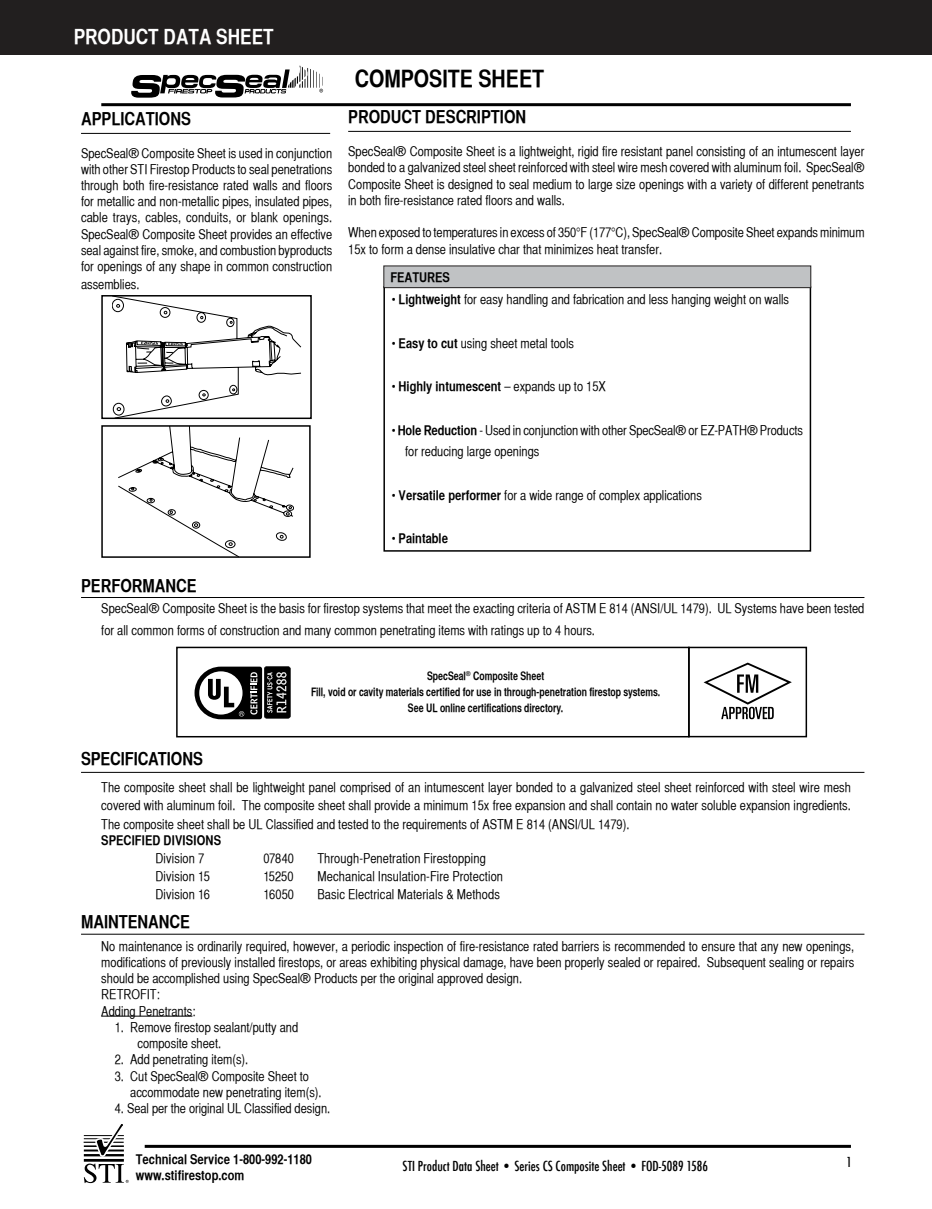
<style>
.page{position:relative;width:932px;height:1209px;background:#fff}
.page>*{position:absolute;margin:0;border:0;box-sizing:border-box;transform-origin:0 0}
.t1{font:24px "Helvetica CY Bold";color:#000}
.t2{font:21px "Helvetica CY Bold";color:#fff}
.t3{font:18px "Helvetica CY Bold";color:#000}
.t4{font:13.5px/16.2px "Helvetica CY Plain";color:#000}
.t5{font:13.5px "Helvetica CY Bold";color:#000}
.t6{font:500 condensed 13.5px "Futura";color:#000}
.t7{font:500 condensed 13.5px "Futura";color:#000;scale:.95 1}
.t8{font:11.7px/15.9px "Helvetica CY Bold";color:#000;text-align:center;scale:.9 1}
.s1{font-family:"Helvetica CY Bold"}
.s2{font-family:"Helvetica CY Plain"}
</style>
<div class="page">
<hr style="left:84px;top:1158px;width:40px;height:3px;background:#000">
<hr style="left:84px;top:1153px;width:40px;height:3px;background:#000">
<hr style="left:84px;top:1149px;width:40px;height:2px;background:#000">
<hr style="left:84px;top:1145px;width:40px;height:1px;background:#000">
<hr style="left:84px;top:1141px;width:40px;height:1px;background:#000">
<hr style="left:84px;top:1138px;width:40px;height:1px;background:#000">
<hr style="left:84px;top:1135px;width:40px;height:1px;background:#000">
<svg style="left:95px;top:1124px;width:29px;height:32px"></svg>
<svg style="left:84px;top:1163px;width:45px;height:19px"></svg>
<hr style="left:145px;top:1144px;width:705px;height:3px;background:#000">
<div style="left:176px;top:646px;width:513px;height:91px;border:2px solid #000"></div>
<div style="left:0;top:0;width:932px;height:54px;background:#221f1f"></div>
<svg style="left:131px;top:66px;width:192px;height:32px"></svg>
<hr style="left:348px;top:131px;width:502px;height:1px;background:#000">
<hr style="left:81px;top:597px;width:783px;height:1px;background:#000">
<hr style="left:81px;top:772px;width:783px;height:1px;background:#000">
<div style="left:383px;top:286px;width:428px;height:265px;border:2px solid #000"></div>
<div style="left:384px;top:266px;width:426px;height:21px;background:#c0c2c4"></div>
<div style="left:383px;top:265px;width:428px;height:23px;border:1px solid #221f1f"></div>
<hr style="left:81px;top:133px;width:249px;height:1px;background:#000">
<svg style="left:112px;top:298px;width:189px;height:118px"></svg>
<div style="left:101px;top:295px;width:211px;height:124px;border:2px solid #000"></div>
<svg style="left:118px;top:428px;width:176px;height:126px"></svg>
<div style="left:101px;top:425px;width:209px;height:132px;border:2px solid #000"></div>
<hr style="left:101px;top:103px;width:749px;height:3px;background:#000">
<hr style="left:81px;top:933px;width:783px;height:1px;background:#000">
<hr style="left:101px;top:1015px;width:91px;height:1px;background:#000">
<svg style="left:703px;top:662px;width:88px;height:57px"></svg>
<div style="left:688px;top:646px;width:119px;height:91px;border:2px solid #000"></div>
<svg style="left:194px;top:666px;width:96px;height:53px"></svg>
<h2 class="t2" style="left:74px;top:23px;width:201px">PRODUCT DATA SHEET</h2>
<h1 class="t1" style="left:355px;top:63px;width:191px">COMPOSITE SHEET</h1>
<h3 class="t3" style="left:81px;top:107px;width:111px">APPLICATIONS</h3>
<h3 class="t3" style="left:348px;top:106px;width:179px">PRODUCT DESCRIPTION</h3>
<p class="t4" style="left:81px;top:145px;width:253px;text-align:justify">SpecSeal® Composite Sheet is used in conjunction with other STI Firestop Products to seal penetrations through both fire-resistance rated walls and floors for metallic and non-metallic pipes, insulated pipes, cable trays, cables, conduits, or blank openings.<br>SpecSeal® Composite Sheet provides an effective seal against fire, smoke, and combustion byproducts for openings of any shape in common construction</p>
<p class="t4" style="left:81px;top:276px;width:60px">assemblies.</p>
<h3 class="t3" style="left:81px;top:574px;width:117px">PERFORMANCE</h3>
<p class="t4" style="left:348px;top:143px;width:518px;text-align:justify">SpecSeal® Composite Sheet is a lightweight, rigid fire resistant panel consisting of an intumescent layer bonded to a galvanized steel sheet reinforced with steel wire mesh covered with aluminum foil. SpecSeal® Composite Sheet is designed to seal medium to large size openings with a variety of different penetrants in both fire-resistance rated floors and walls.</p>
<p class="t4" style="left:348px;top:224px;width:518px">When exposed to temperatures in excess of 350°F (177°C), SpecSeal® Composite Sheet expands minimum<br>15x to form a dense insulative char that minimizes heat transfer.</p>
<p class="t5" style="left:390px;top:269px;width:61px">FEATURES</p>
<p class="t4" style="left:392px;top:291px;width:399px">• <span class="s1">Lightweight</span> for easy handling and fabrication and less hanging weight on walls</p>
<p class="t4" style="left:392px;top:335px;width:184px">• <span class="s1">Easy to cut</span> using sheet metal tools</p>
<p class="t5" style="left:392px;top:378px;width:216px"><span class="s2">•</span> Highly intumescent <span class="s2">– expands up to 15X</span></p>
<p class="t4" style="left:405px;top:419px;width:399px;line-height:21.8px;text-indent:-14px">• <span class="s1">Hole Reduction</span> - Used in conjunction with other SpecSeal® or EZ-PATH® Products for reducing large openings</p>
<p class="t4" style="left:392px;top:487px;width:312px">• <span class="s1">Versatile performer</span> for a wide range of complex applications</p>
<p class="t5" style="left:392px;top:530px;width:58px"><span class="s2">•</span> Paintable</p>
<p class="t4" style="left:101px;top:597px;width:764px;line-height:21.6px">SpecSeal® Composite Sheet is the basis for firestop systems that meet the exacting criteria of ASTM E 814 (ANSI/UL 1479). UL Systems have been tested for all common forms of construction and many common penetrating items with ratings up to 4 hours.</p>
<p class="t8" style="left:311px;top:668px;width:389px">SpecSeal<sup>®</sup> Composite Sheet<br>Fill, void or cavity materials certified for use in through-penetration firestop systems.<br>See UL online certifications directory.</p>
<h3 class="t3" style="left:81px;top:748px;width:124px">SPECIFICATIONS</h3>
<p class="t4" style="left:101px;top:778px;width:751px;line-height:18px;text-align:justify">The composite sheet shall be lightweight panel comprised of an intumescent layer bonded to a galvanized steel sheet reinforced with steel wire mesh covered with aluminum foil. The composite sheet shall provide a minimum 15x free expansion and shall contain no water soluble expansion ingredients.<br>The composite sheet shall be UL Classified and tested to the requirements of ASTM E 814 (ANSI/UL 1479).</p>
<p class="t5" style="left:101px;top:832px;width:121px">SPECIFIED DIVISIONS</p>
<p class="t4" style="left:155px;top:850px;width:50px">Division 7</p>
<p class="t4" style="left:263px;top:850px;width:32px">07840</p>
<p class="t4" style="left:317px;top:850px;width:170px">Through-Penetration Firestopping</p>
<p class="t4" style="left:155px;top:868px;width:56px">Division 15</p>
<p class="t4" style="left:263px;top:868px;width:32px">15250</p>
<p class="t4" style="left:317px;top:868px;width:187px">Mechanical Insulation-Fire Protection</p>
<p class="t4" style="left:155px;top:886px;width:56px">Division 16</p>
<p class="t4" style="left:263px;top:886px;width:32px">16050</p>
<p class="t4" style="left:317px;top:886px;width:184px">Basic Electrical Materials &amp; Methods</p>
<h3 class="t3" style="left:81px;top:910px;width:111px">MAINTENANCE</h3>
<p class="t4" style="left:101px;top:937px;width:754px">No maintenance is ordinarily required, however, a periodic inspection of fire-resistance rated barriers is recommended to ensure that any new openings, modifications of previously installed firestops, or areas exhibiting physical damage, have been properly sealed or repaired. Subsequent sealing or repairs should be accomplished using SpecSeal® Products per the original approved design.<br>RETROFIT:<br>Adding Penetrants:</p>
<p class="t4" style="left:137px;top:1018px;width:162px;text-indent:-23px">1. Remove firestop sealant/putty and composite sheet.</p>
<p class="t4" style="left:115px;top:1051px;width:135px">2. Add penetrating item(s).</p>
<p class="t4" style="left:130px;top:1067px;width:193px;text-indent:-15px">3. Cut SpecSeal® Composite Sheet to accommodate new penetrating item(s).</p>
<p class="t4" style="left:115px;top:1100px;width:217px">4. Seal per the original UL Classified design.</p>
<p class="t5" style="left:136px;top:1150px;width:178px">Technical Service 1-800-992-1180</p>
<p class="t7" style="left:846px;top:1153px;width:7px">1</p>
<p class="t5" style="left:136px;top:1167px;width:110px">www.stifirestop.com</p>
<p class="t6" style="left:402px;top:1157px;width:307px">STI Product Data Sheet • Series CS Composite Sheet • FOD-5089 1586</p>
</div>
